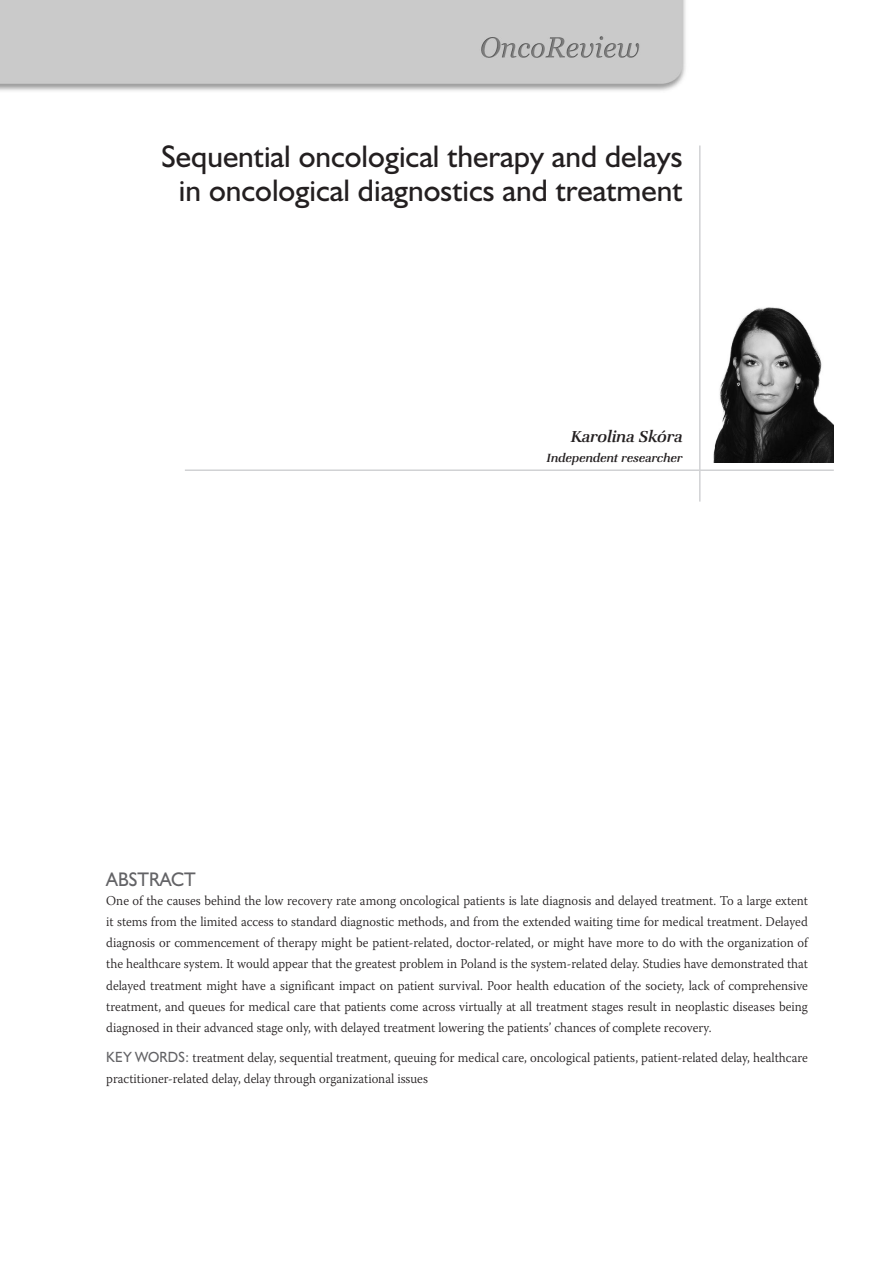
<style>
.page{position:relative;width:893px;height:1263px;background:#fff}
.page>*{position:absolute;margin:0;border:0;box-sizing:border-box;transform-origin:0 0}
.t1{font:28.5px/34.2px "Humanst 521 PL";color:#231f20;text-align:right}
.t2{font:italic 18px "Zapf Book Md PL";color:#231f20;scale:.95 1}
.t3{font:18px "Humanst 521 PL";color:#636366;scale:.95 1}
.t4{font:300 13.5px/21.3px "Warnock Pro";color:#231f20;text-align:justify;scale:.95 1}
.t5{font:italic 13.5px "Zapf Book Md PL";color:#231f20;scale:.95 1}
.s1{font-family:"Humanst 521 PL";font-weight:400;color:#636366}
</style>
<div class="page">
<img style="left:0;top:0;width:686px;height:91px">
<hr style="left:185px;top:469px;width:649px;height:2px;background:#d1d2d4">
<hr style="left:699px;top:145px;width:2px;height:357px;background:#d1d2d4">
<img style="left:713px;top:307px;width:120px;height:155px">
<h1 class="t1" style="left:161px;top:139px;width:523px">Sequential oncological therapy and delays in oncological diagnostics and treatment</h1>
<h2 class="t2" style="left:571px;top:426px;width:119px">Karolina Skóra</h2>
<p class="t5" style="left:547px;top:450px;width:145px">Independent researcher</p>
<h2 class="t3" style="left:106px;top:867px;width:96px">Abstract</h2>
<p class="t4" style="left:106px;top:889px;width:740px">One of the causes behind the low recovery rate among oncological patients is late diagnosis and delayed treatment. To a large extent it stems from the limited access to standard diagnostic methods, and from the extended waiting time for medical treatment. Delayed diagnosis or commencement of therapy might be patient-related, doctor-related, or might have more to do with the organization of the healthcare system. It would appear that the greatest problem in Poland is the system-related delay. Studies have demonstrated that delayed treatment might have a significant impact on patient survival. Poor health education of the society, lack of comprehensive treatment, and queues for medical care that patients come across virtually at all treatment stages result in neoplastic diseases being diagnosed in their advanced stage only, with delayed treatment lowering the patients’ chances of complete recovery.</p>
<p class="t4" style="left:106px;top:1046px;width:740px"><span class="s1">Key words:</span> treatment delay, sequential treatment, queuing for medical care, oncological patients, patient-related delay, healthcare practitioner-related delay, delay through organizational issues</p>
</div>
